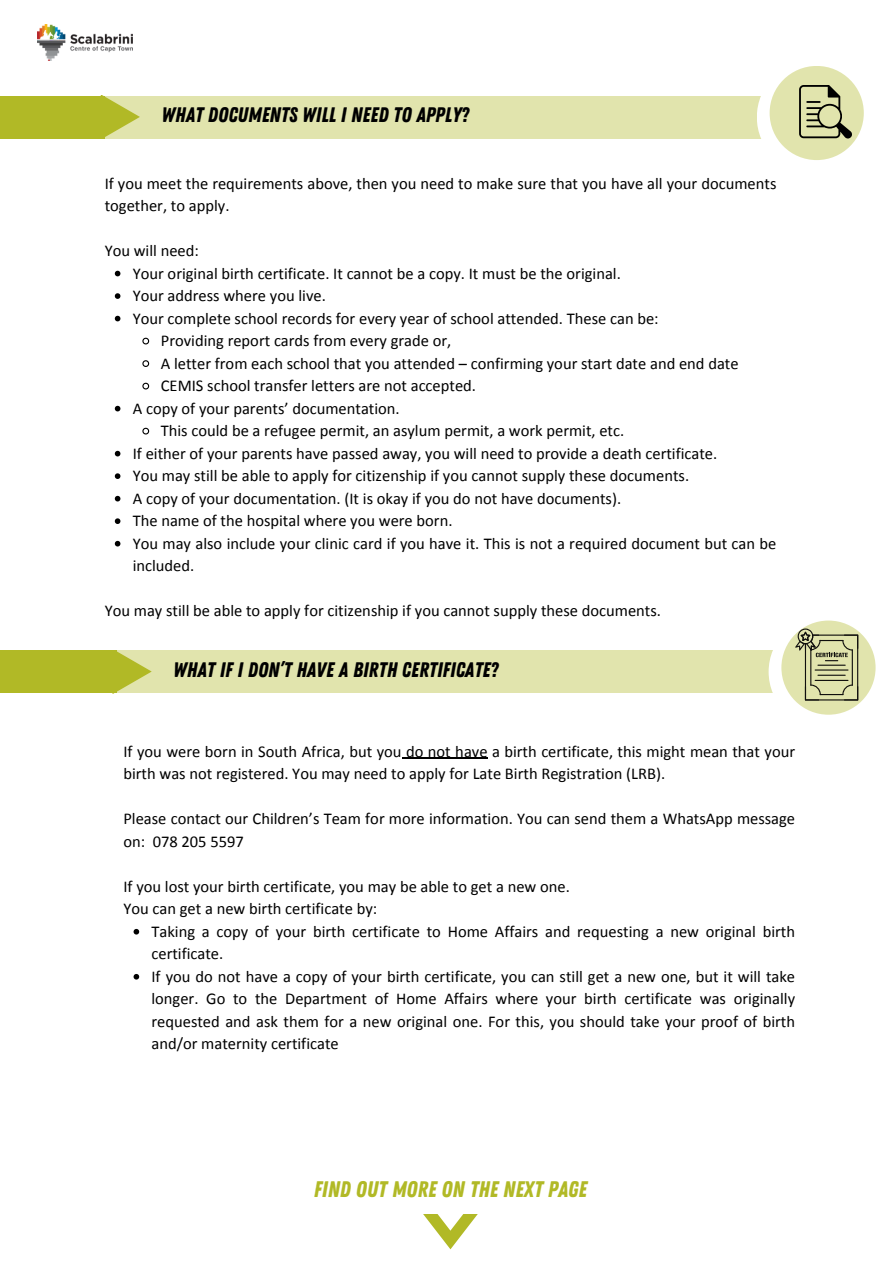
<style>
.page{position:relative;width:894px;height:1264px;background:#fff}
.page>*{position:absolute;margin:0;border:0;box-sizing:border-box;transform-origin:0 0}
.t1{font:22.5px "Zing Rust Demo Base";color:#b1b926}
.t2{font:21px "Zing Rust Demo Base";color:#000}
.t3{font:16.5px/22.5px "Calibri";color:#000}
</style>
<div class="page">
<div style="left:0;top:96px;width:105px;height:42px;background:#b1b926"></div>
<div style="left:103px;top:96px;width:695px;height:42px;background:#e1e4ad"></div>
<svg style="left:101px;top:96px;width:39px;height:43px"></svg>
<div style="left:756px;top:61px;width:113px;height:112px;background:#fff;border-radius:50%"></div>
<div style="left:769px;top:66px;width:94px;height:94px;background:#e1e4ad;border-radius:50%"></div>
<svg style="left:799px;top:85px;width:53px;height:54px"></svg>
<svg style="left:115px;top:271px;width:5px;height:5px"></svg>
<svg style="left:115px;top:293px;width:5px;height:6px"></svg>
<svg style="left:115px;top:316px;width:5px;height:5px"></svg>
<svg style="left:142px;top:337px;width:8px;height:8px"></svg>
<svg style="left:142px;top:360px;width:8px;height:7px"></svg>
<svg style="left:142px;top:382px;width:8px;height:8px"></svg>
<svg style="left:115px;top:406px;width:5px;height:5px"></svg>
<svg style="left:142px;top:427px;width:8px;height:8px"></svg>
<svg style="left:115px;top:451px;width:5px;height:5px"></svg>
<svg style="left:115px;top:473px;width:5px;height:6px"></svg>
<svg style="left:115px;top:496px;width:5px;height:5px"></svg>
<svg style="left:115px;top:518px;width:5px;height:6px"></svg>
<svg style="left:115px;top:541px;width:5px;height:5px"></svg>
<div style="left:0;top:650px;width:116px;height:43px;background:#b1b926"></div>
<div style="left:115px;top:650px;width:695px;height:43px;background:#e1e4ad"></div>
<svg style="left:115px;top:650px;width:37px;height:43px"></svg>
<div style="left:768px;top:615px;width:112px;height:113px;background:#fff;border-radius:50%"></div>
<svg style="left:781px;top:620px;width:94px;height:94px;background:#dcdfab"></svg>
<svg style="left:795px;top:628px;width:63px;height:72px;background:#bbbd90"></svg>
<svg style="left:423px;top:1214px;width:55px;height:35px"></svg>
<hr style="left:401px;top:757px;width:86px;height:2px;background:#000">
<svg style="left:133px;top:928px;width:6px;height:6px"></svg>
<svg style="left:133px;top:974px;width:6px;height:5px"></svg>
<img style="left:38px;top:25px;width:94px;height:36px">
<p class="t2" style="left:161px;top:103px;width:309px">WHAT DOCUMENTS WILL I NEED TO APPLY?</p>
<p class="t3" style="left:105px;top:172px;width:673px">If you meet the requirements above, then you need to make sure that you have all your documents together, to apply.</p>
<p class="t3" style="left:105px;top:239px;width:96px">You will need:</p>
<h1 class="t3" style="left:133px;top:262px;width:489px">Your original birth certificate. It cannot be a copy. It must be the original.</h1>
<p class="t3" style="left:133px;top:284px;width:194px">Your address where you live.</p>
<p class="t3" style="left:133px;top:307px;width:527px">Your complete school records for every year of school attended. These can be:</p>
<p class="t3" style="left:161px;top:329px;width:292px">Providing report cards from every grade or,</p>
<p class="t3" style="left:161px;top:352px;width:579px">A letter from each school that you attended – confirming your start date and end date</p>
<p class="t3" style="left:161px;top:374px;width:316px">CEMIS school transfer letters are not accepted.</p>
<p class="t3" style="left:133px;top:397px;width:268px">A copy of your parents’ documentation.</p>
<p class="t3" style="left:161px;top:419px;width:465px">This could be a refugee permit, an asylum permit, a work permit, etc.</p>
<p class="t3" style="left:133px;top:442px;width:586px">If either of your parents have passed away, you will need to provide a death certificate.</p>
<p class="t3" style="left:133px;top:464px;width:557px">You may still be able to apply for citizenship if you cannot supply these documents.</p>
<p class="t3" style="left:133px;top:487px;width:490px">A copy of your documentation. (It is okay if you do not have documents).</p>
<p class="t3" style="left:133px;top:509px;width:321px">The name of the hospital where you were born.</p>
<p class="t3" style="left:133px;top:532px;width:645px">You may also include your clinic card if you have it. This is not a required document but can be included.</p>
<p class="t3" style="left:105px;top:599px;width:557px">You may still be able to apply for citizenship if you cannot supply these documents.</p>
<p class="t2" style="left:173px;top:657px;width:326px">WHAT IF I DON’T HAVE A BIRTH CERTIFICATE?</p>
<p class="t3" style="left:123px;top:739px;width:673px">If you were born in South Africa, but you do not have a birth certificate, this might mean that your birth was not registered. You may need to apply for Late Birth Registration (LRB).</p>
<p class="t3" style="left:123px;top:807px;width:673px">Please contact our Children’s Team for more information. You can send them a WhatsApp message on: 078 205 5597</p>
<h1 class="t3" style="left:123px;top:874px;width:448px">If you lost your birth certificate, you may be able to get a new one.</h1>
<p class="t3" style="left:123px;top:897px;width:255px">You can get a new birth certificate by:</p>
<p class="t3" style="left:151px;top:919px;width:645px">Taking a copy of your birth certificate to Home Affairs and requesting a new original birth certificate.</p>
<p class="t3" style="left:151px;top:964px;width:645px;text-align:justify">If you do not have a copy of your birth certificate, you can still get a new one, but it will take longer. Go to the Department of Home Affairs where your birth certificate was originally requested and ask them for a new original one. For this, you should take your proof of birth and/or maternity certificate</p>
<p class="t1" style="left:313px;top:1175px;width:275px">FIND OUT MORE ON THE NEXT PAGE</p>
</div>
